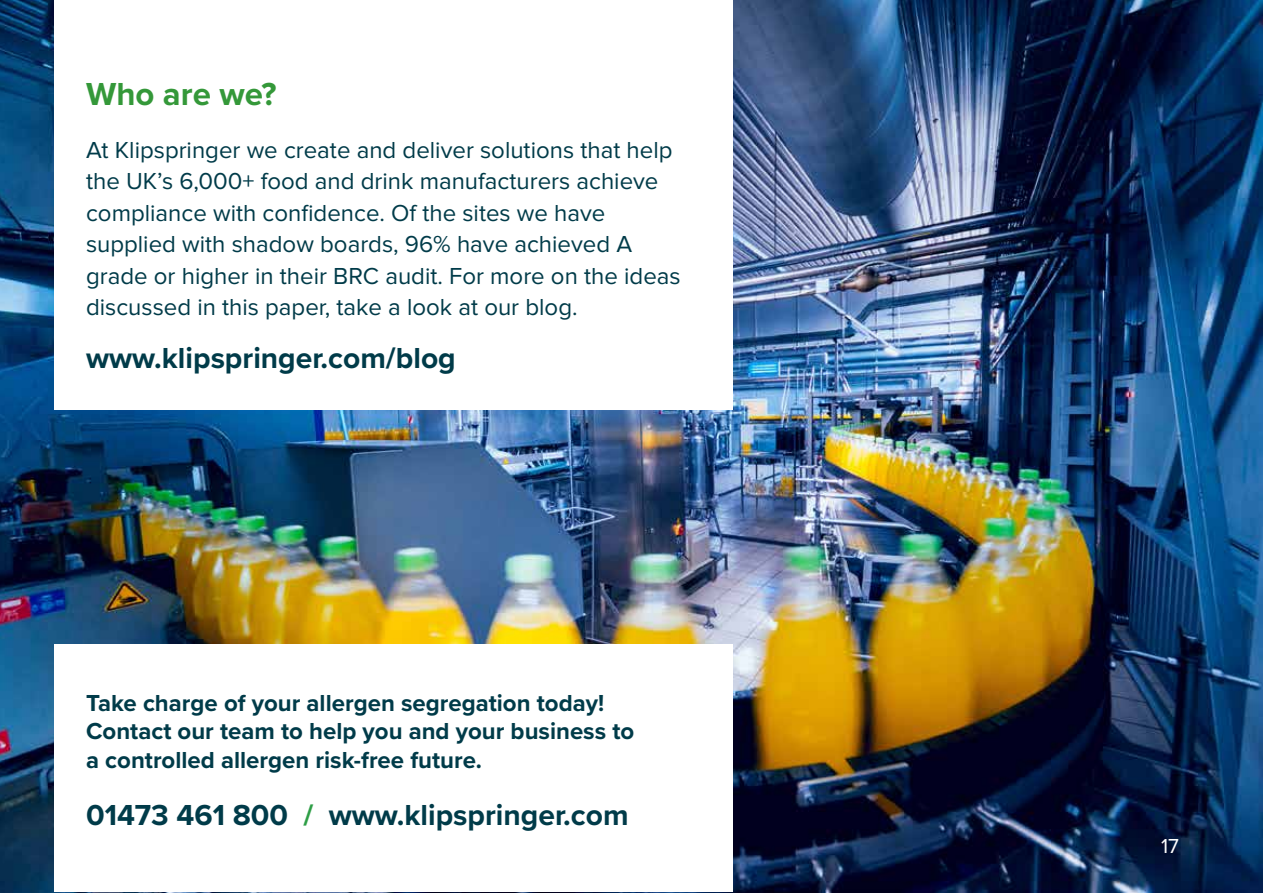
<style>
.page{position:relative;width:1263px;height:893px;background:#fff}
.page>*{position:absolute;margin:0;border:0;box-sizing:border-box;transform-origin:0 0}
.t1{font:700 33px "Proxima Nova";color:#349839}
.t2{font:700 30px "Proxima Nova";color:#003b49}
.t3{font:24px/31.5px "Proxima Nova";color:#003b49}
.t4{font:700 24px/28.8px "Proxima Nova";color:#003b49}
.t5{font:21px "Proxima Nova";color:#fff}
.s1{color:#2e9e46}
</style>
<div class="page">
<img style="left:0;top:0;width:1263px;height:892px">
<div style="left:54px;top:645px;width:678px;height:247px;background:#fff"></div>
<div style="left:54px;top:0;width:678px;height:409px;background:#fff"></div>
<h1 class="t1" style="left:86px;top:69px;width:192px">Who are we?</h1>
<p class="t3" style="left:86px;top:134px;width:596px">At Klipspringer we create and deliver solutions that help the UK’s 6,000+ food and drink manufacturers achieve compliance with confidence. Of the sites we have supplied with shadow boards, 96% have achieved A grade or higher in their BRC audit. For more on the ideas discussed in this paper, take a look at our blog.</p>
<p class="t2" style="left:86px;top:336px;width:371px">www.klipspringer.com/blog</p>
<p class="t4" style="left:86px;top:688px;width:550px">Take charge of your allergen segregation today!<br>Contact our team to help you and your business to a controlled allergen risk-free future.</p>
<p class="t2" style="left:86px;top:793px;width:544px">01473 461 800 <span class="s1">/</span> www.klipspringer.com</p>
<p class="t5" style="left:1161px;top:833px;width:19px">17</p>
</div>
